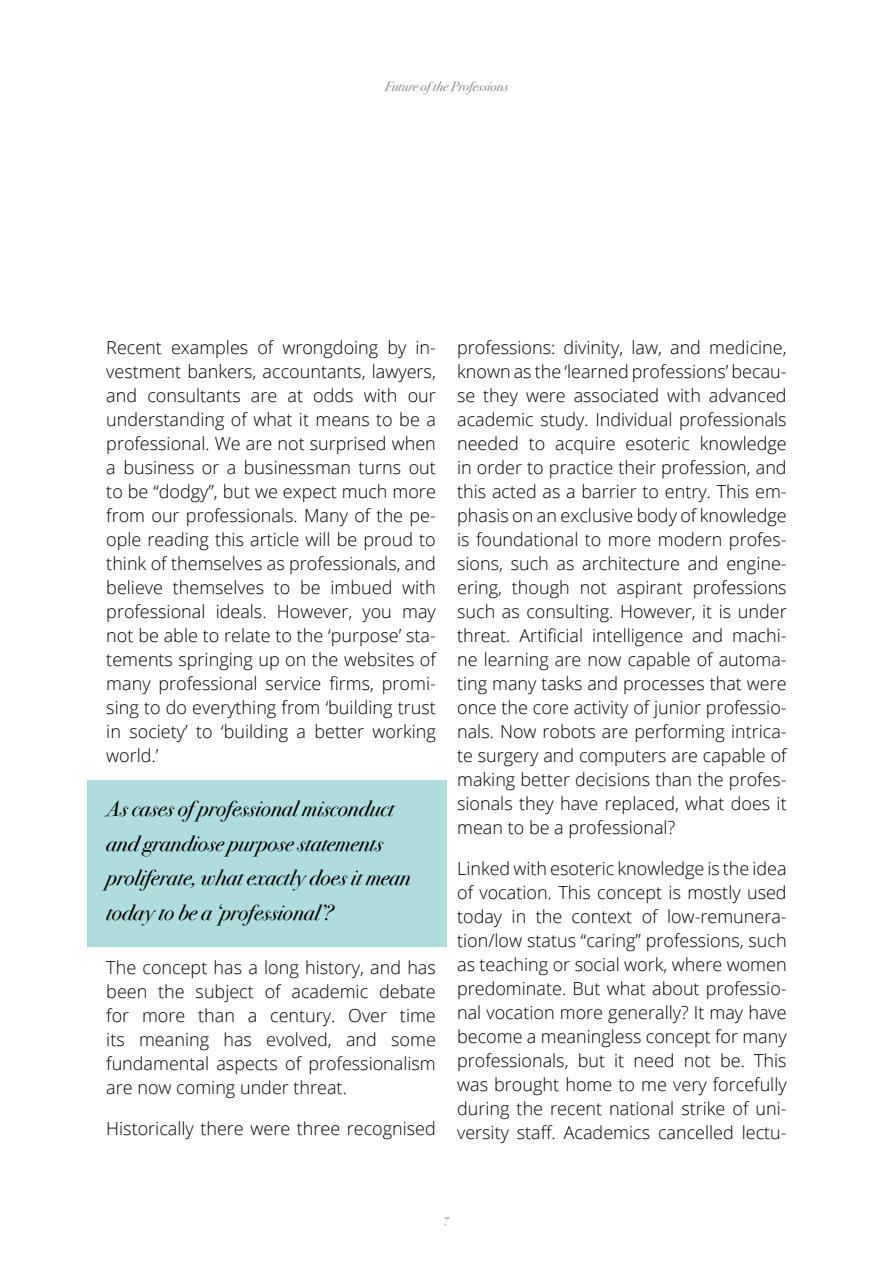
<style>
.page{position:relative;width:893px;height:1263px;background:#fff}
.page>*{position:absolute;margin:0;border:0;box-sizing:border-box;transform-origin:0 0}
.t1{font:italic 21.9px/34.7px "Bodoni Svty Two OSITCTT";color:#000}
.t2{font:300 18px/24px "Open Sans";color:#000;text-align:justify}
.t3{font:italic 13.5px "Bodoni Svty Two OSITCTT";color:#8b8b89}
</style>
<div class="page">
<div style="left:87px;top:780px;width:359px;height:167px;background:#afdcdc"></div>
<p class="t3" style="left:385px;top:79px;width:125px">Future of the Professions</p>
<p class="t2" style="left:106px;top:335px;width:331px">Recent examples of wrongdoing by in&shy;vestment bankers, accountants, lawyers, and consultants are at odds with our understanding of what it means to be a professional. We are not surprised when a business or a businessman turns out to be “dodgy”, but we expect much more from our professionals. Many of the pe&shy;ople reading this article will be proud to think of themselves as professionals, and believe themselves to be imbued with professional ideals. However, you may not be able to relate to the ‘purpose’ sta&shy;tements springing up on the websites of many professional service firms, promi&shy;sing to do everything from ‘building trust in society’ to ‘building a better working world.’</p>
<p class="t1" style="left:106px;top:791px;width:306px">As cases of professional misconduct and grandiose purpose statements proliferate, what exactly does it mean today to be a ‘professional’?</p>
<p class="t2" style="left:106px;top:955px;width:331px">The concept has a long history, and has been the subject of academic debate for more than a century. Over time its meaning has evolved, and some fundamental aspects of professionalism are now coming under threat.</p>
<p class="t2" style="left:106px;top:1116px;width:331px">Historically there were three recognised</p>
<p class="t2" style="left:457px;top:335px;width:331px">professions: divinity, law, and medicine, known as the ‘learned professions’ becau&shy;se they were associated with advanced academic study. Individual professionals needed to acquire esoteric knowledge in order to practice their profession, and this acted as a barrier to entry. This em&shy;phasis on an exclusive body of knowledge is foundational to more modern profes&shy;sions, such as architecture and engine&shy;ering, though not aspirant professions such as consulting. However, it is under threat. Artificial intelligence and machi&shy;ne learning are now capable of automa&shy;ting many tasks and processes that were once the core activity of junior professio&shy;nals. Now robots are performing intrica&shy;te surgery and computers are capable of making better decisions than the profes&shy;sionals they have replaced, what does it mean to be a professional?</p>
<p class="t2" style="left:457px;top:856px;width:331px">Linked with esoteric knowledge is the idea of vocation. This concept is mostly used today in the context of low-remunera&shy;tion/low status “caring” professions, such as teaching or social work, where women predominate. But what about professio&shy;nal vocation more generally? It may have become a meaningless concept for many professionals, but it need not be. This was brought home to me very forcefully during the recent national strike of uni&shy;versity staff. Academics cancelled lectu-</p>
<p class="t3" style="left:444px;top:1210px;width:6px">7</p>
</div>
